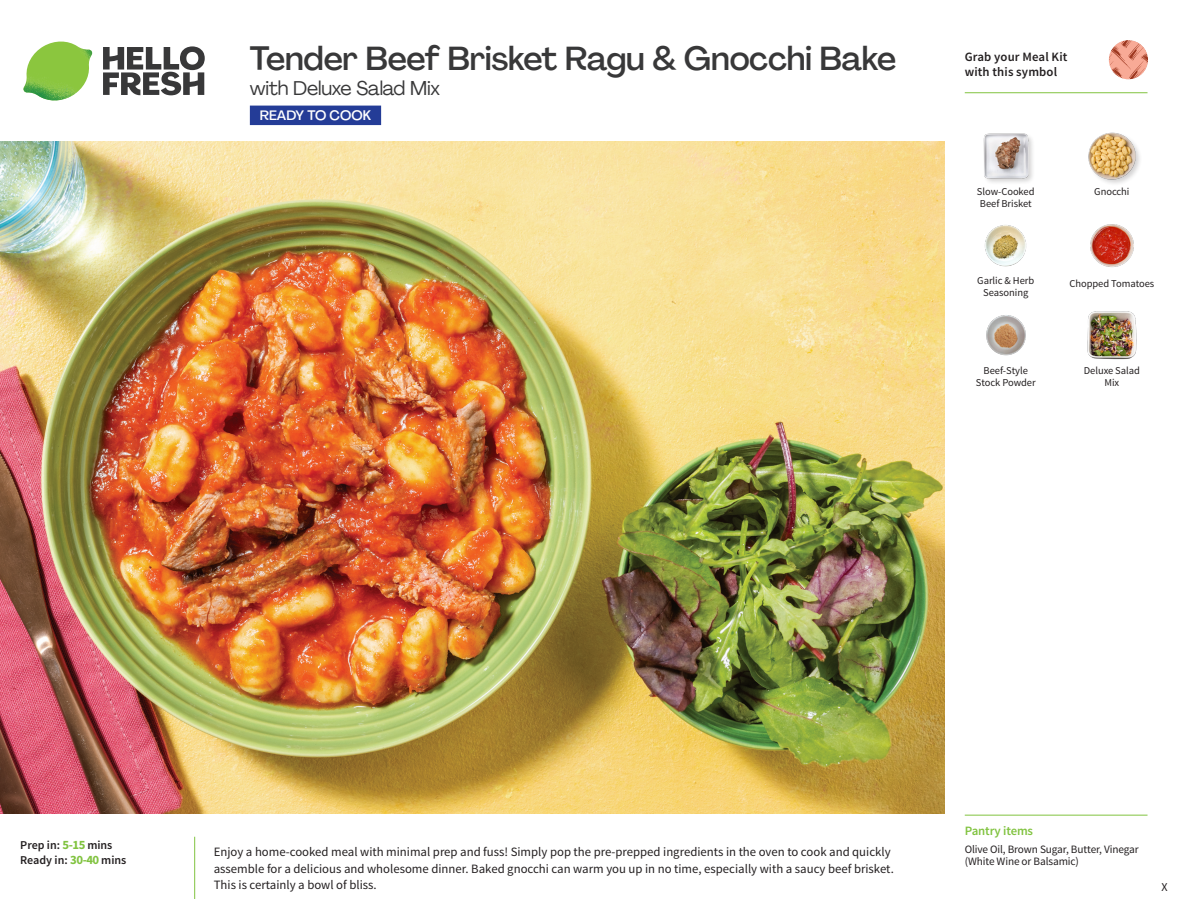
<style>
.page{position:relative;width:1188px;height:918px;background:#fff}
.page>*{position:absolute;margin:0;border:0;box-sizing:border-box;transform-origin:0 0}
._15_Titel_UK{font:500 33px "Agrandir";letter-spacing:-.01em;color:#383839}
._15_Titel_UK-2{font:19.5px "Agrandir";letter-spacing:-.01em;color:#383839}
.t1{font:500 13.5px "Agrandir";color:#fff}
.Step_6_Text_AU{font:12.75px/16.5px "Source Sans Pro";color:#231f20}
.t2{font:600 12.75px/15px "Source Sans Pro";letter-spacing:.01em;color:#231f20}
._04_Headers_Front{font:600 12.75px "Source Sans Pro";letter-spacing:-.01em;color:#81c340}
._04_Intro{font:600 12px "Source Sans Pro";color:#231f20}
.t3{font:12px "Source Sans Pro";color:#231f20}
._05_Pantry{font:11.25px/12px "Source Sans Pro";letter-spacing:-.01em;color:#231f20}
._18_FRONT_ingredients{font:10.5px/12px "Source Sans Pro";letter-spacing:-.005em;color:#231f20;text-align:center}
.s1{font-weight:700;font-size:12.75px;color:#81c340}
</style>
<div class="page">
<svg style="left:103px;top:46px;width:102px;height:49px"></svg>
<img style="left:23px;top:42px;width:69px;height:59px">
<svg style="left:1091px;top:40px;width:57px;height:54px"></svg>
<img style="left:0;top:142px;width:945px;height:672px">
<img style="left:1087px;top:311px;width:50px;height:49px">
<img style="left:986px;top:315px;width:40px;height:41px">
<img style="left:984px;top:225px;width:43px;height:42px">
<img style="left:1090px;top:224px;width:44px;height:43px">
<div style="left:982px;top:133px;width:53px;height:52px;background:#231f20;opacity:.2"></div>
<img style="left:983px;top:133px;width:45px;height:45px">
<div style="left:1088px;top:132px;width:54px;height:54px;background:#231f20;opacity:.2"></div>
<img style="left:1089px;top:132px;width:46px;height:47px">
<hr style="left:965px;top:815px;width:183px;height:1px;background:#81c340">
<hr style="left:965px;top:92px;width:183px;height:1px;background:#81c340">
<div style="left:250px;top:106px;width:131px;height:19px;background:#243c97"></div>
<p class="_15_Titel_UK" style="left:250px;top:38px;width:648px">Tender Beef Brisket Ragu &amp; Gnocchi Bake</p>
<p class="_15_Titel_UK-2" style="left:250px;top:76px;width:192px">with Deluxe Salad Mix</p>
<p class="t1" style="left:260px;top:107px;width:113px">READY TO COOK</p>
<p class="t2" style="left:965px;top:50px;width:104px">Grab your Meal Kit with this symbol</p>
<p class="_18_FRONT_ingredients" style="left:977px;top:186px;width:59px">Slow-Cooked</p>
<p class="_18_FRONT_ingredients" style="left:1094px;top:186px;width:37px">Gnocchi</p>
<p class="_18_FRONT_ingredients" style="left:980px;top:198px;width:53px">Beef Brisket</p>
<p class="_18_FRONT_ingredients" style="left:977px;top:275px;width:58px">Garlic &amp; Herb<br>Seasoning</p>
<p class="_18_FRONT_ingredients" style="left:976px;top:365px;width:61px">Beef-Style<br>Stock Powder</p>
<p class="_18_FRONT_ingredients" style="left:1070px;top:277px;width:86px">Chopped Tomatoes</p>
<p class="_18_FRONT_ingredients" style="left:1084px;top:365px;width:58px">Deluxe Salad<br>Mix</p>
<p class="_04_Intro" style="left:20px;top:837px;width:94px">Prep in: <span class="s1">5-15</span> mins</p>
<p class="_04_Intro" style="left:20px;top:852px;width:108px">Ready in: <span class="s1">30-40</span> mins</p>
<p class="Step_6_Text_AU" style="left:214px;top:844px;width:682px">Enjoy a home-cooked meal with minimal prep and fuss! Simply pop the pre-prepped ingredients in the oven to cook and quickly assemble for a delicious and wholesome dinner. Baked gnocchi can warm you up in no time, especially with a saucy beef brisket.<br>This is certainly a bowl of bliss.</p>
<p class="_04_Headers_Front" style="left:965px;top:822px;width:70px">Pantry items</p>
<p class="_05_Pantry" style="left:965px;top:844px;width:175px">Olive Oil, Brown Sugar, Butter, Vinegar (White Wine or Balsamic)</p>
<p class="t3" style="left:1162px;top:879px;width:8px">X</p>
</div>
